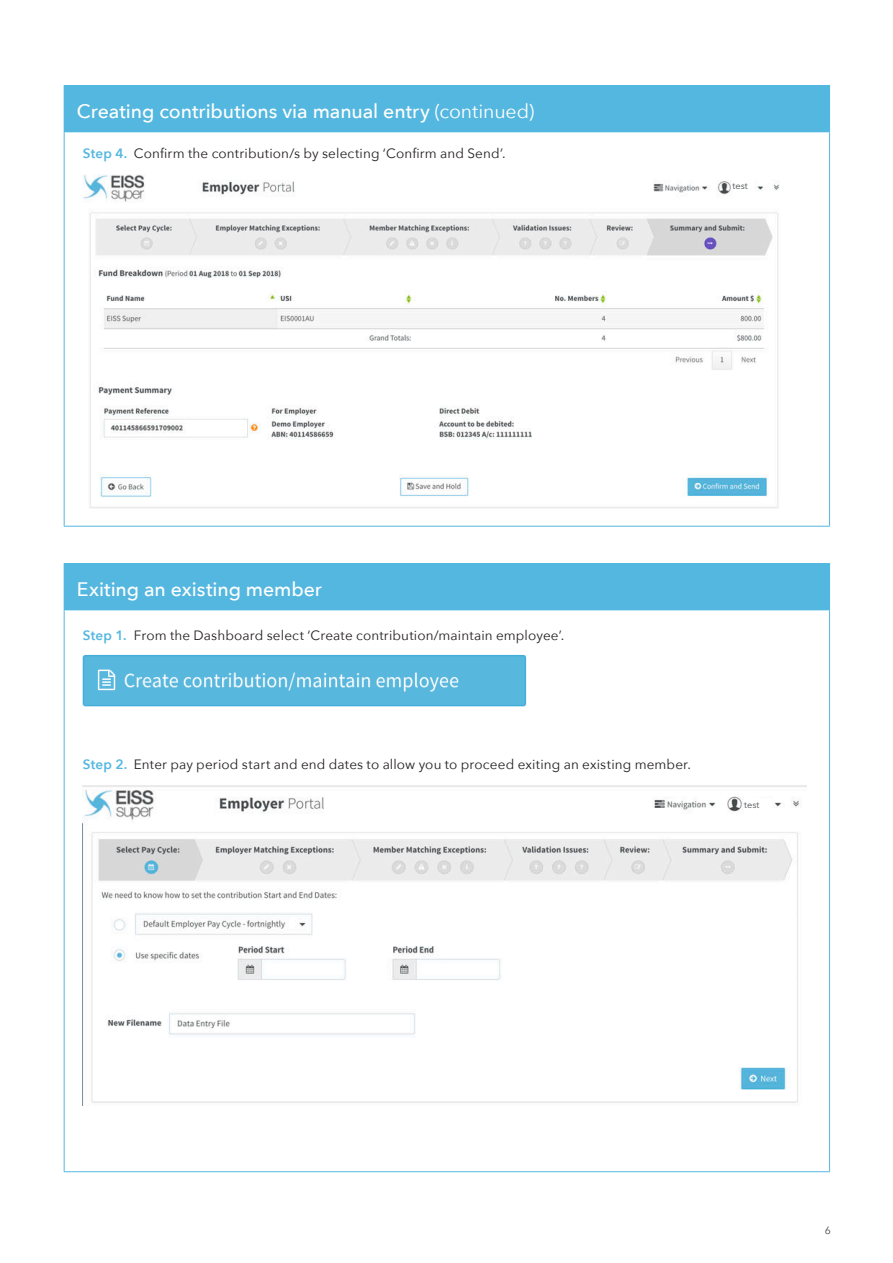
<style>
.page{position:relative;width:893px;height:1263px;background:#fff}
.page>*{position:absolute;margin:0;border:0;box-sizing:border-box;transform-origin:0 0}
.head_1{font:500 19.5px "Avenir Next";letter-spacing:-.005em;color:#fff}
.body{font:13.5px "Avenir Next";letter-spacing:.01em;color:#231f20}
.t1{font:10.5px "Avenir Next LT Pro";color:#464d4e}
.t2{font:9.3px "Avenir Next LT Pro";color:#494d4f}
.s1{font-weight:400}
.s2{font-weight:600;color:#54b7df}
</style>
<div class="page">
<div style="left:64px;top:85px;width:766px;height:47px;background:#54b7df"></div>
<hr style="left:64px;top:132px;width:1px;height:394px;background:#54b7df">
<hr style="left:829px;top:132px;width:1px;height:394px;background:#54b7df">
<hr style="left:64px;top:526px;width:766px;height:1px;background:#54b7df">
<img style="left:83px;top:175px;width:697px;height:334px">
<div style="left:64px;top:563px;width:766px;height:47px;background:#54b7df"></div>
<hr style="left:64px;top:610px;width:1px;height:561px;background:#54b7df">
<hr style="left:829px;top:610px;width:1px;height:561px;background:#54b7df">
<hr style="left:64px;top:1171px;width:766px;height:1px;background:#54b7df">
<img style="left:83px;top:654px;width:444px;height:53px">
<img style="left:83px;top:785px;width:723px;height:320px">
<div style="left:732px;top:180px;width:23px;height:12px;background:#fff"></div>
<div style="left:744px;top:798px;width:28px;height:12px;background:#fff"></div>
<p class="head_1" style="left:77px;top:95px;width:459px">Creating contributions via manual entry <span class="s1">(continued)</span></p>
<p class="body" style="left:83px;top:142px;width:424px"><span class="s2">Step 4.</span> Confirm the contribution/s by selecting ‘Confirm and Send’.</p>
<p class="t2" style="left:732px;top:180px;width:17px">test</p>
<p class="head_1" style="left:77px;top:573px;width:246px">Exiting an existing member</p>
<p class="body" style="left:83px;top:624px;width:483px"><span class="s2">Step 1.</span> From the Dashboard select ‘Create contribution/maintain employee’.</p>
<p class="body" style="left:83px;top:752px;width:609px"><span class="s2">Step 2.</span> Enter pay period start and end dates to allow you to proceed exiting an existing member.</p>
<p class="t2" style="left:744px;top:799px;width:17px">test</p>
<p class="t1" style="left:825px;top:1224px;width:8px">6</p>
</div>
